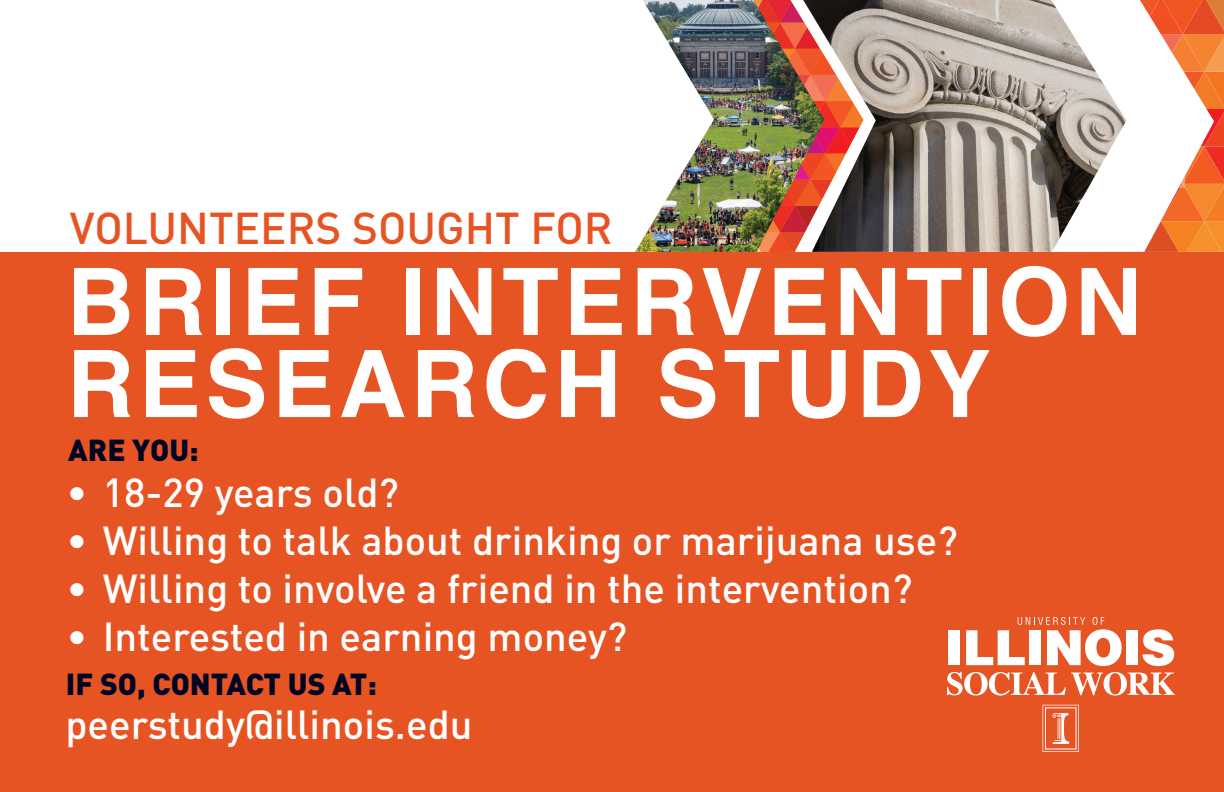
<style>
.page{position:relative;width:1224px;height:792px;background:#fff}
.page>*{position:absolute;margin:0;border:0;box-sizing:border-box;transform-origin:0 0}
.t1{font:700 93px/82px "Helvetica";letter-spacing:.05em;color:#fff}
.t2{font:500 44px "DINCE";color:#e75424}
.t3{font:500 40px "DINCE";color:#fff}
.t4{font:900 30px "DINCE";color:#000523}
</style>
<div class="page">
<div style="left:0;top:252px;width:1223px;height:539px;background:#e75424"></div>
<img style="left:824px;top:0;width:117px;height:252px">
<img style="left:635px;top:0;width:189px;height:252px">
<svg style="left:1042px;top:704px;width:36px;height:47px"></svg>
<svg style="left:947px;top:617px;width:227px;height:78px"></svg>
<svg style="left:941px;top:0;width:283px;height:252px"></svg>
<p class="t2" style="left:70px;top:199px;width:544px">VOLUNTEERS SOUGHT FOR</p>
<h1 class="t1" style="left:67px;top:262px;width:1076px">BRIEF INTERVENTION<br>RESEARCH STUDY</h1>
<p class="t4" style="left:68px;top:430px;width:132px">ARE YOU:</p>
<p class="t3" style="left:67px;top:466px;width:334px">• 18-29 years old?</p>
<p class="t3" style="left:67px;top:514px;width:892px">• Willing to talk about drinking or marijuana use?</p>
<p class="t3" style="left:67px;top:562px;width:847px">• Willing to involve a friend in the intervention?</p>
<p class="t3" style="left:67px;top:610px;width:562px">• Interested in earning money?</p>
<p class="t4" style="left:66px;top:664px;width:312px">IF SO, CONTACT US AT:</p>
<p class="t3" style="left:65px;top:698px;width:408px">peerstudy@illinois.edu</p>
</div>
